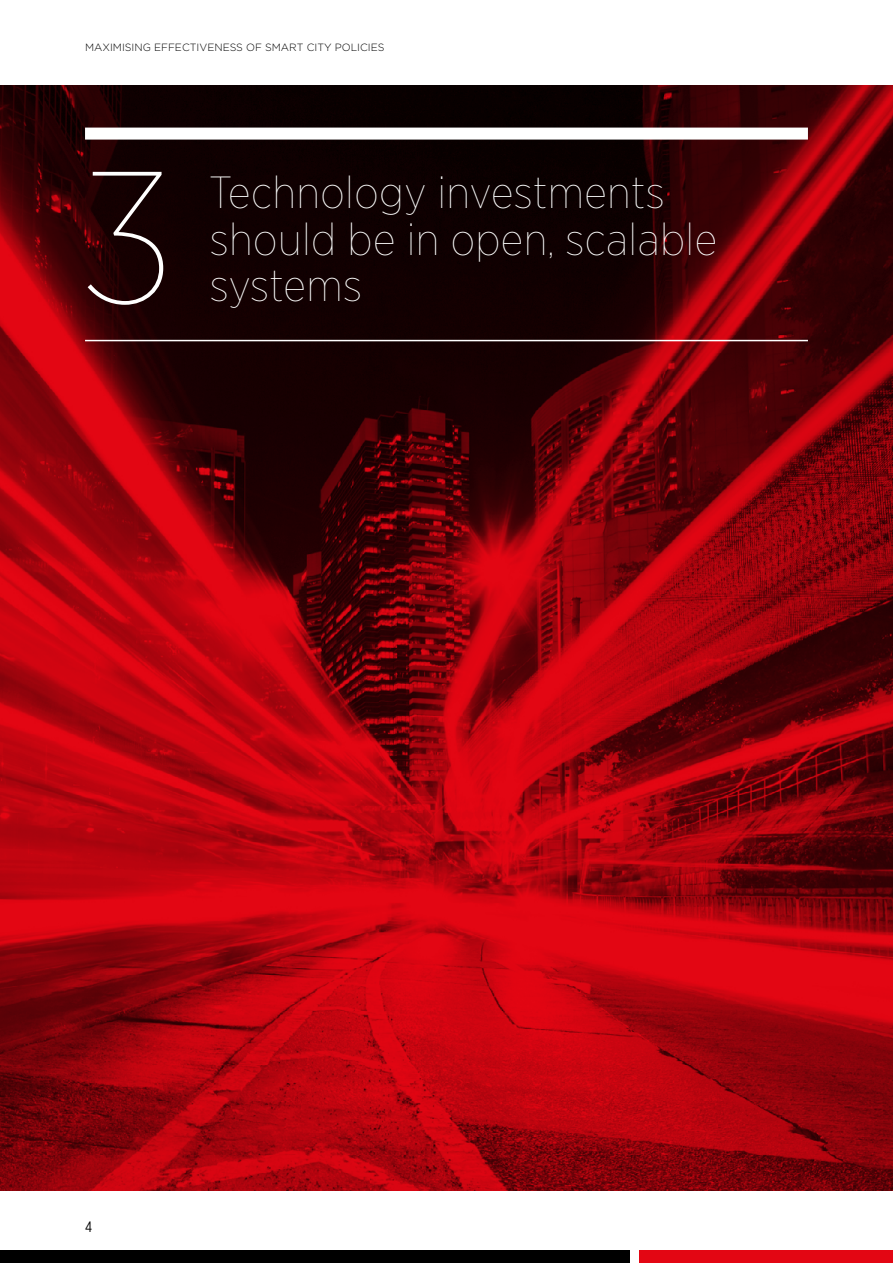
<style>
.page{position:relative;width:893px;height:1263px;background:#fff}
.page>*{position:absolute;margin:0;border:0;box-sizing:border-box;transform-origin:0 0}
.t1{font:100 187.5px "Gotham Narrow";color:#fff}
.t2{font:100 45px/46.5px "Gotham Narrow";letter-spacing:.01em;color:#fff}
.t3{font:15px "Gotham X Narrow";color:#000}
.t4{font:300 10.5px "Gotham";color:#000}
</style>
<div class="page">
<img style="left:0;top:85px;width:893px;height:1106px">
<div style="left:85px;top:128px;width:723px;height:12px;background:#fff"></div>
<hr style="left:85px;top:340px;width:723px;height:1px;background:#fff">
<div style="left:0;top:1250px;width:629px;height:13px;background:#000"></div>
<div style="left:639px;top:1250px;width:254px;height:13px;background:#e30613"></div>
<p class="t4" style="left:85px;top:41px;width:301px">MAXIMISING EFFECTIVENESS OF SMART CITY POLICIES</p>
<p class="t1" style="left:85px;top:125px;width:88px">3</p>
<p class="t2" style="left:210px;top:168px;width:509px">Technology investments should be in open, scalable</p>
<p class="t2" style="left:210px;top:261px;width:154px">systems</p>
<p class="t3" style="left:85px;top:1218px;width:9px">4</p>
</div>
